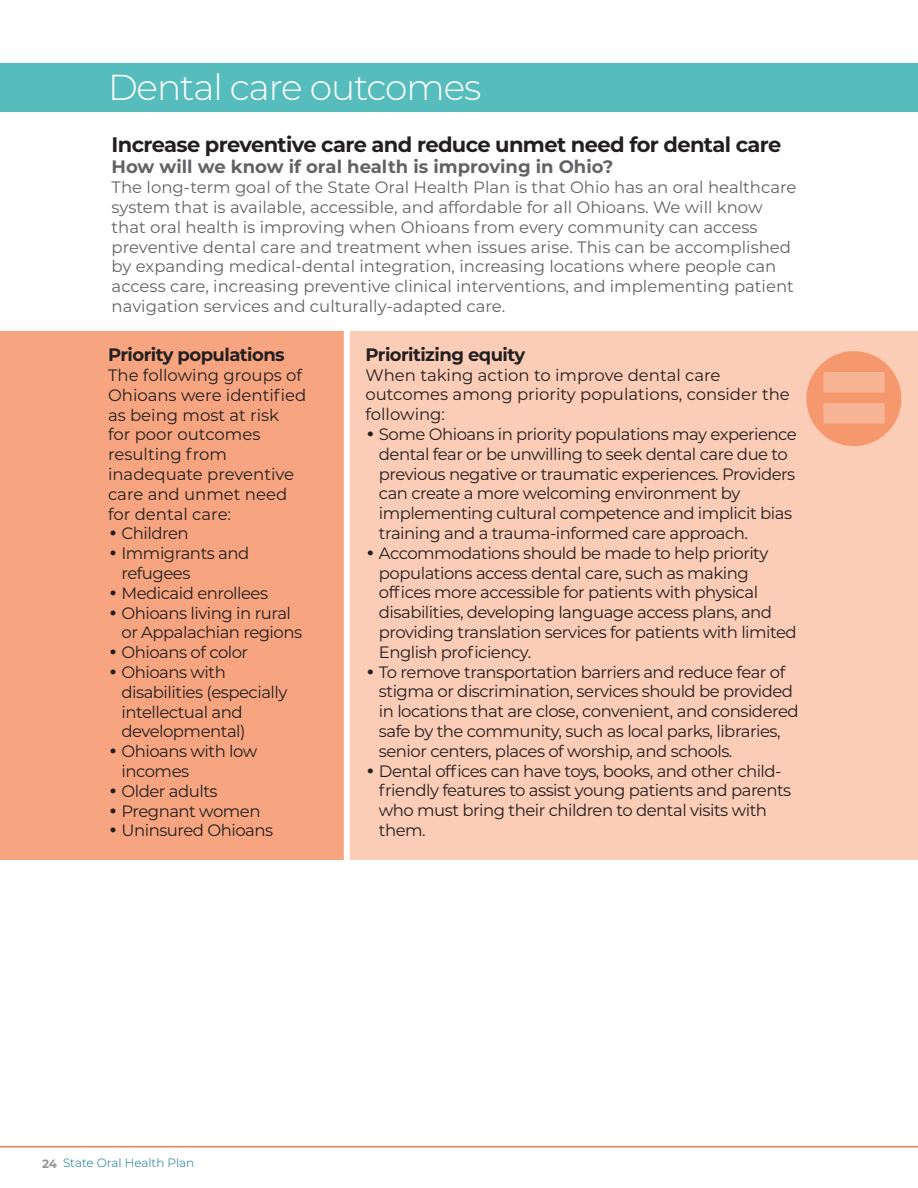
<style>
.page{position:relative;width:918px;height:1188px;background:#fff}
.page>*{position:absolute;margin:0;border:0;box-sizing:border-box;transform-origin:0 0}
.t1{font:900 120px "Montserrat";color:#fff}
.heading_2{font:300 36px "Montserrat";letter-spacing:-.03em;color:#fff}
.t2{font:700 21px "Montserrat";letter-spacing:-.03em;color:#231f20}
.t3{font:700 18px "Montserrat";color:#636366}
.t4{font:700 18px "Montserrat";letter-spacing:-.03em;color:#231f20}
.t5{font:16.5px/19.8px "Montserrat";letter-spacing:-.03em;color:#231f20}
.t6{font:16.5px/19.8px "Montserrat";color:#636366}
.t7{font:16.5px/19.8px "Montserrat";color:#231f20}
.t8{font:300 12px "Montserrat";color:#01708e}
.s1{font-family:"Century Gothic"}
.s2{font-weight:700;color:#939598}
</style>
<div class="page">
<hr style="left:0;top:1146px;width:918px;height:2px;background:#f47f49">
<div style="left:0;top:63px;width:918px;height:49px;background:#56bdbc"></div>
<div style="left:0;top:331px;width:362px;height:529px;background:#f7a580"></div>
<div style="left:349px;top:331px;width:569px;height:529px;background:#fbccb6"></div>
<div style="left:806px;top:351px;width:95px;height:95px;background:#f6986d;border-radius:50%"></div>
<div style="left:344px;top:329px;width:6px;height:532px;background:#fff"></div>
<p class="heading_2" style="left:108px;top:62px;width:375px">Dental care outcomes</p>
<p class="t2" style="left:112px;top:129px;width:671px">Increase preventive care and reduce unmet need for dental care</p>
<p class="t3" style="left:112px;top:154px;width:503px">How will we know if oral health is improving in Ohio?</p>
<p class="t6" style="left:112px;top:177px;width:686px">The long-term goal of the State Oral Health Plan is that Ohio has an oral healthcare system that is available, accessible, and affordable for all Ohioans. We will know that oral health is improving when Ohioans from every community can access preventive dental care and treatment when issues arise. This can be accomplished by expanding medical-dental integration, increasing locations where people can access care, increasing preventive clinical interventions, and implementing patient navigation services and culturally-adapted care.</p>
<p class="t4" style="left:108px;top:342px;width:178px">Priority populations</p>
<p class="t7" style="left:108px;top:365px;width:200px">The following groups of<br>Ohioans were identified as being most at risk<br>for poor outcomes resulting from inadequate preventive care and unmet need for dental care:</p>
<p class="t5" style="left:108px;top:523px;width:82px"><span class="s1">•</span> Children</p>
<p class="t5" style="left:122px;top:543px;width:129px;text-indent:-14px"><span class="s1">•</span> Immigrants and refugees</p>
<p class="t5" style="left:108px;top:582px;width:162px"><span class="s1">•</span> Medicaid enrollees</p>
<p class="t5" style="left:122px;top:602px;width:182px;text-indent:-14px"><span class="s1">•</span> Ohioans living in rural or Appalachian regions</p>
<p class="t5" style="left:108px;top:642px;width:142px"><span class="s1">•</span> Ohioans of color</p>
<p class="t5" style="left:122px;top:662px;width:167px;text-indent:-14px"><span class="s1">•</span> Ohioans with disabilities (especially intellectual and developmental)</p>
<p class="t5" style="left:122px;top:741px;width:137px;text-indent:-14px"><span class="s1">•</span> Ohioans with low incomes</p>
<p class="t5" style="left:108px;top:780px;width:111px"><span class="s1">•</span> Older adults</p>
<p class="t5" style="left:108px;top:800px;width:154px"><span class="s1">•</span> Pregnant women</p>
<p class="t5" style="left:108px;top:820px;width:167px"><span class="s1">•</span> Uninsured Ohioans</p>
<p class="t4" style="left:365px;top:341px;width:161px">Prioritizing equity</p>
<p class="t7" style="left:365px;top:364px;width:426px">When taking action to improve dental care outcomes among priority populations, consider the following:</p>
<p class="t5" style="left:379px;top:424px;width:419px;text-indent:-14px"><span class="s1">•</span> Some Ohioans in priority populations may experience dental fear or be unwilling to seek dental care due to previous negative or traumatic experiences. Providers can create a more welcoming environment by implementing cultural competence and implicit bias training and a trauma-informed care approach.</p>
<p class="t5" style="left:379px;top:543px;width:419px;text-indent:-14px"><span class="s1">•</span> Accommodations should be made to help priority populations access dental care, such as making offices more accessible for patients with physical disabilities, developing language access plans, and providing translation services for patients with limited English proficiency.</p>
<p class="t5" style="left:379px;top:661px;width:421px;text-indent:-14px"><span class="s1">•</span> To remove transportation barriers and reduce fear of stigma or discrimination, services should be provided in locations that are close, convenient, and considered safe by the community, such as local parks, libraries, senior centers, places of worship, and schools.</p>
<p class="t5" style="left:379px;top:760px;width:414px;text-indent:-14px"><span class="s1">•</span> Dental offices can have toys, books, and other child&shy;friendly features to assist young patients and parents who must bring their children to dental visits with them.</p>
<h1 class="t1" style="left:817px;top:307px;width:76px">=</h1>
<p class="t8" style="left:42px;top:1155px;width:154px"><span class="s2">24</span> State Oral Health Plan</p>
</div>
